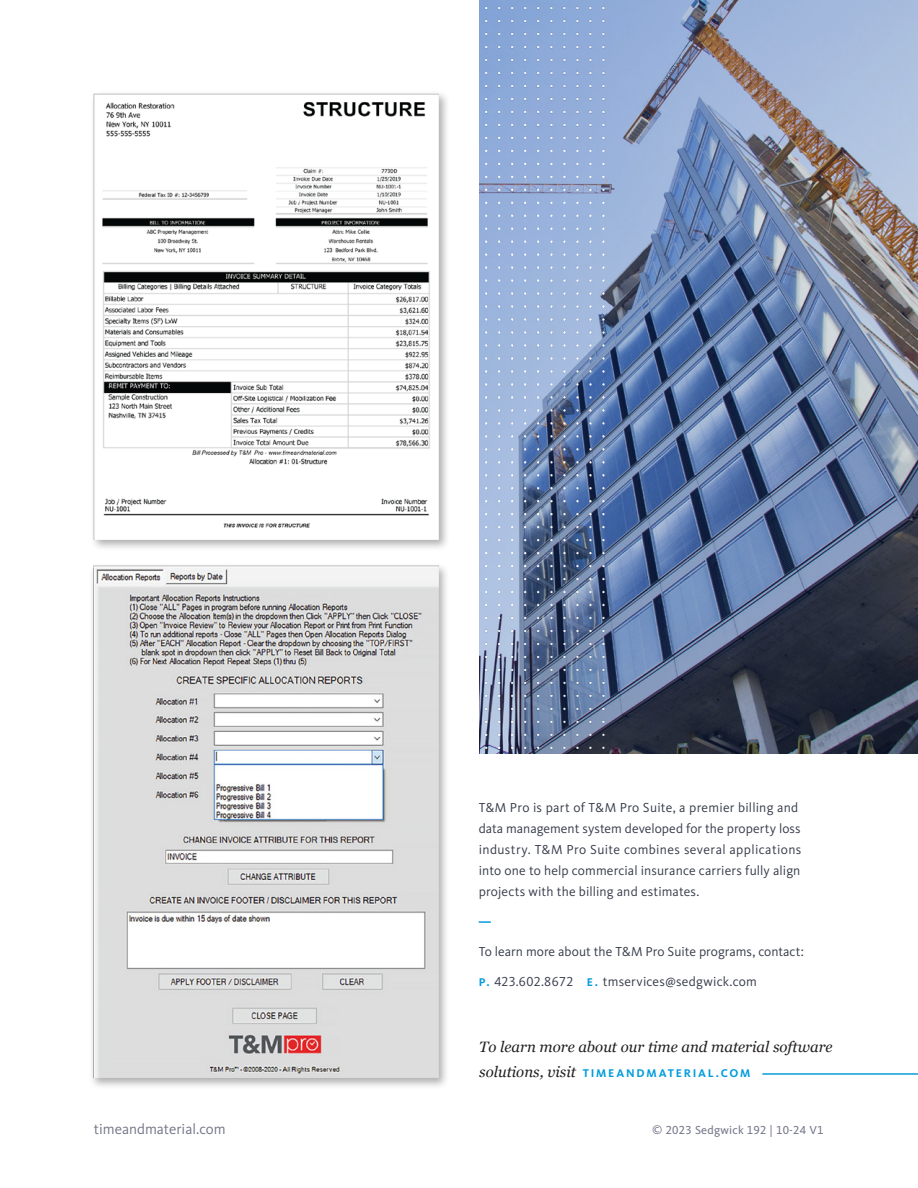
<style>
.page{position:relative;width:918px;height:1188px;background:#fff}
.page>*{position:absolute;margin:0;border:0;box-sizing:border-box;transform-origin:0 0}
.t1{font:italic 15px "Georgia";color:#231f20}
.t2{font:15px "Kievit OT";color:#747689}
.t3{font:13.5px/21px "Kievit OT";letter-spacing:.01em;color:#373c4b}
.t4{font:12px "Kievit OT";letter-spacing:.02em;color:#747689}
.t5{font:700 11.7px "Kievit OT";letter-spacing:.15em;color:#069ddc}
.s1{font-weight:700;font-size:11.7px;color:#069ddc}
.s2{font-family:"Georgia";font-weight:400;font-style:italic;font-size:15px;color:#231f20}
</style>
<div class="page">
<hr style="left:762px;top:1073px;width:156px;height:2px;background:#069ddc">
<svg style="left:479px;top:921px;width:12px;height:2px"></svg>
<div style="left:89px;top:563px;width:360px;height:527px;background:#231f20;opacity:.36"></div>
<img style="left:93px;top:565px;width:346px;height:512px">
<div style="left:90px;top:90px;width:360px;height:461px;background:#231f20;opacity:.36"></div>
<img style="left:94px;top:94px;width:345px;height:446px">
<img style="left:479px;top:0;width:439px;height:754px">
<img style="left:479px;top:0;width:131px;height:753px">
<p class="t3" style="left:479px;top:797px;width:324px">T&amp;M Pro is part of T&amp;M Pro Suite, a premier billing and data management system developed for the property loss industry. T&amp;M Pro Suite combines several applications into one to help commercial insurance carriers fully align projects with the billing and estimates.</p>
<p class="t3" style="left:479px;top:941px;width:327px">To learn more about the T&amp;M Pro Suite programs, contact:</p>
<p class="t3" style="left:479px;top:971px;width:280px"><span class="s1">P.</span> 423.602.8672 <span class="s1">E.</span> tmservices@sedgwick.com</p>
<p class="t1" style="left:479px;top:1037px;width:355px">To learn more about our time and material software</p>
<p class="t5" style="left:479px;top:1066px;width:273px"><span class="s2">solutions, visit</span> TIMEANDMATERIAL.COM</p>
<p class="t2" style="left:94px;top:1120px;width:133px">timeandmaterial.com</p>
<p class="t4" style="left:652px;top:1123px;width:173px">© 2023 Sedgwick 192 | 10-24 V1</p>
</div>
